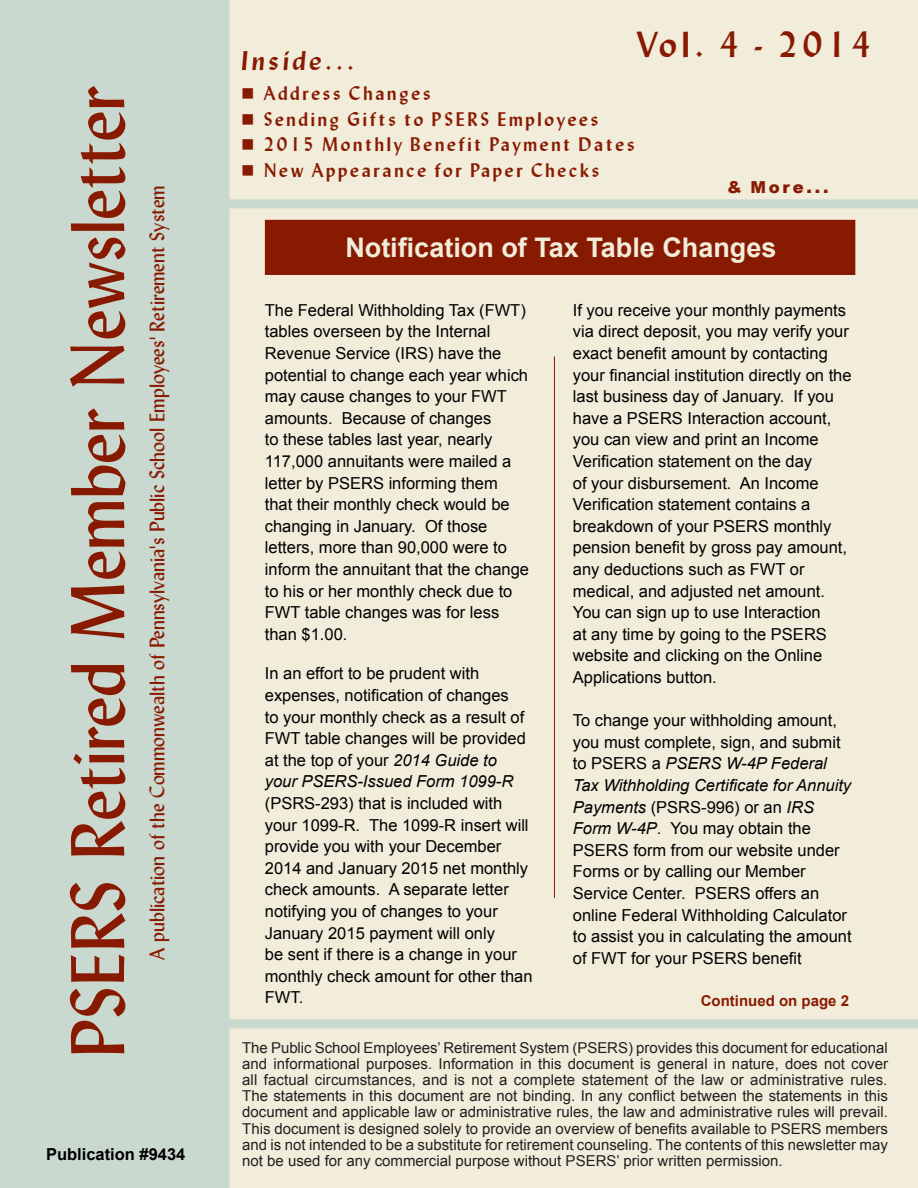
<style>
.page{position:relative;width:918px;height:1188px;background:#fff}
.page>*{position:absolute;margin:0;border:0;box-sizing:border-box;transform-origin:0 0}
.Masthead{font:75px "Lydian BT";color:#891a02}
.t1{font:700 36px "Lydian BT";letter-spacing:.135em;color:#891a02}
.t2{font:700 27px "Arial";color:#f1edda}
.t3{font:italic 700 27px "Lydian BT";letter-spacing:.135em;color:#891a02}
.Masthead-2{font:21px "Lydian BT";color:#891a02}
.t4{font:700 19.5px "Lydian BT";letter-spacing:.135em;color:#891a02}
.t5{font:16.5px/21.6px "Arial";color:#000}
.t6{font:700 16.5px "Arial";color:#000}
.t7{font:900 16.5px "Arial";color:#891a02}
.t8{font:15px/16.2px "Arial";color:#231f20;text-align:justify}
.t9{font:700 15px "Arial";color:#891a02}
.s1{font-style:italic}
</style>
<div class="page">
<div style="left:230px;top:0;width:688px;height:1019px;background:#f1edda"></div>
<div style="left:230px;top:1028px;width:688px;height:160px;background:#f1edda"></div>
<div style="left:0;top:0;width:230px;height:1188px;background:#cad9d0"></div>
<div style="left:190px;top:199px;width:728px;height:9px;background:#cad9d0"></div>
<div style="left:209px;top:1019px;width:709px;height:9px;background:#cad9d0"></div>
<div style="left:265px;top:220px;width:590px;height:55px;background:#891a02"></div>
<hr style="left:554px;top:356px;width:1px;height:542px;background:#891a02">
<p class="Masthead" style="left:52px;top:1058px;width:973px;rotate:-90deg">PSERS Retired Member Newsletter</p>
<p class="Masthead-2" style="left:144px;top:960px;width:776px;rotate:-90deg">A publication of the Commonwealth of Pennsylvania's Public School Employees' Retirement System</p>
<p class="t6" style="left:46px;top:1143px;width:141px">Publication #9434</p>
<p class="t1" style="left:637px;top:23px;width:236px">Vol. 4 - 2014</p>
<p class="t3" style="left:241px;top:44px;width:115px">Inside...</p>
<p class="t4" style="left:241px;top:81px;width:191px">■ Address Changes</p>
<p class="t4" style="left:241px;top:107px;width:359px">■ Sending Gifts to PSERS Employees</p>
<p class="t4" style="left:241px;top:132px;width:395px">■ 2015 Monthly Benefit Payment Dates</p>
<p class="t4" style="left:241px;top:158px;width:360px">■ New Appearance for Paper Checks</p>
<p class="t7" style="left:727px;top:175px;width:103px">&amp; More...</p>
<p class="t2" style="left:345px;top:230px;width:433px">Notification of Tax Table Changes</p>
<p class="t5" style="left:265px;top:299px;width:266px">The Federal Withholding Tax (FWT) tables overseen by the Internal<br>Revenue Service (IRS) have the potential to change each year which may cause changes to your FWT amounts. Because of changes<br>to these tables last year, nearly<br>117,000 annuitants were mailed a letter by PSERS informing them that their monthly check would be changing in January. Of those letters, more than 90,000 were to inform the annuitant that the change to his or her monthly check due to<br>FWT table changes was for less than $1.00.</p>
<p class="t5" style="left:265px;top:663px;width:269px">In an effort to be prudent with expenses, notification of changes<br>to your monthly check as a result of<br>FWT table changes will be provided at the top of your <span class="s1">2014 Guide to your PSERS-Issued Form 1099-R </span>(PSRS-293) that is included with your 1099-R. The 1099-R insert will provide you with your December<br>2014 and January 2015 net monthly check amounts. A separate letter notifying you of changes to your<br>January 2015 payment will only<br>be sent if there is a change in your monthly check amount for other than<br>FWT.</p>
<p class="t5" style="left:573px;top:299px;width:280px">If you receive your monthly payments via direct deposit, you may verify your exact benefit amount by contacting your financial institution directly on the last business day of January. If you have a PSERS Interaction account, you can view and print an Income Verification statement on the day<br>of your disbursement. An Income Verification statement contains a breakdown of your PSERS monthly pension benefit by gross pay amount, any deductions such as FWT or medical, and adjusted net amount.<br>You can sign up to use Interaction<br>at any time by going to the PSERS website and clicking on the Online Applications button.</p>
<p class="t5" style="left:573px;top:710px;width:280px">To change your withholding amount, you must complete, sign, and submit to PSERS a <span class="s1">PSERS W-4P Federal Tax Withholding Certificate for Annuity Payments</span> (PSRS-996) or an <span class="s1">IRS Form W-4P</span>. You may obtain the PSERS form from our website under Forms or by calling our Member Service Center. PSERS offers an online Federal Withholding Calculator to assist you in calculating the amount of FWT for your PSERS benefit</p>
<p class="t9" style="left:701px;top:991px;width:150px">Continued on page 2</p>
<p class="t8" style="left:242px;top:1039px;width:647px">The Public School Employees’ Retirement System (PSERS) provides this document for educational and informational purposes. Information in this document is general in nature, does not cover all factual circumstances, and is not a complete statement of the law or administrative rules.<br>The statements in this document are not binding. In any conflict between the statements in this document and applicable law or administrative rules, the law and administrative rules will prevail.<br>This document is designed solely to provide an overview of benefits available to PSERS members and is not intended to be a substitute for retirement counseling. The contents of this newsletter may not be used for any commercial purpose without PSERS’ prior written permission.</p>
</div>
